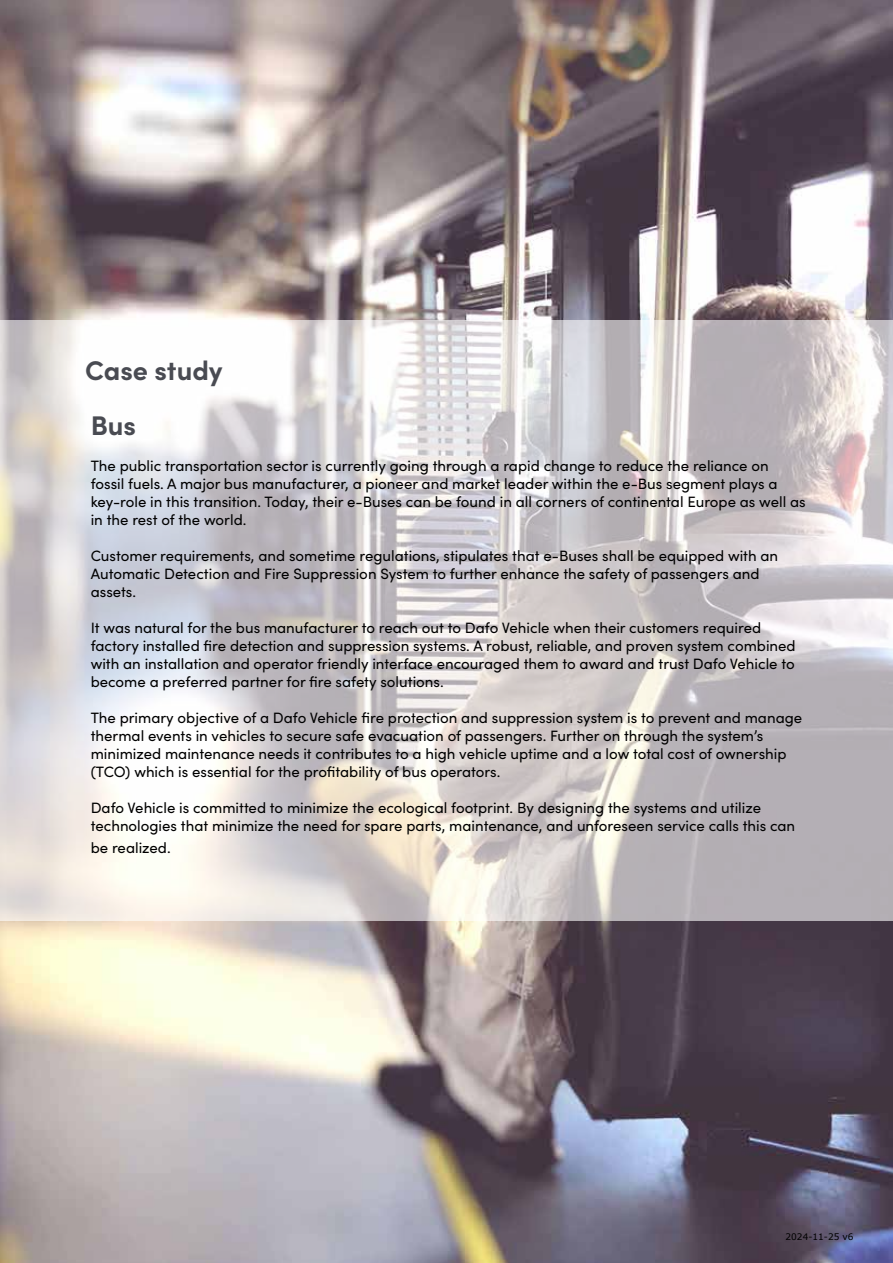
<style>
.page{position:relative;width:893px;height:1263px;background:#fff}
.page>*{position:absolute;margin:0;border:0;box-sizing:border-box;transform-origin:0 0}
.t1{font:700 27px/55.5px "Sofia Pro";color:#494b52}
.t2{font:15px/18px "Sofia Pro";color:#000}
.t3{font:9px "Verdana";color:#000}
</style>
<div class="page">
<img style="left:0;top:0;width:893px;height:1263px">
<svg style="left:0;top:320px;width:893px;height:600px"></svg>
<h1 class="t1" style="left:85px;top:340px;width:139px">Case study<br>Bus</h1>
<p class="t2" style="left:91px;top:456px;width:717px">The public transportation sector is currently going through a rapid change to reduce the reliance on fossil fuels. A major bus manufacturer, a pioneer and market leader within the e-Bus segment plays a key-role in this transition. Today, their e-Buses can be found in all corners of continental Europe as well as in the rest of the world.</p>
<p class="t2" style="left:91px;top:546px;width:689px">Customer requirements, and sometime regulations, stipulates that e-Buses shall be equipped with an<br>Automatic Detection and Fire Suppression System to further enhance the safety of passengers and assets.</p>
<p class="t2" style="left:91px;top:618px;width:706px">It was natural for the bus manufacturer to reach out to Dafo Vehicle when their customers required factory installed fire detection and suppression systems. A robust, reliable, and proven system combined with an installation and operator friendly interface encouraged them to award and trust Dafo Vehicle to become a preferred partner for fire safety solutions.</p>
<p class="t2" style="left:91px;top:708px;width:713px">The primary objective of a Dafo Vehicle fire protection and suppression system is to prevent and manage thermal events in vehicles to secure safe evacuation of passengers. Further on through the system’s minimized maintenance needs it contributes to a high vehicle uptime and a low total cost of ownership (TCO) which is essential for the profitability of bus operators.</p>
<p class="t2" style="left:91px;top:798px;width:706px">Dafo Vehicle is committed to minimize the ecological footprint. By designing the systems and utilize technologies that minimize the need for spare parts, maintenance, and unforeseen service calls this can</p>
<p class="t2" style="left:91px;top:838px;width:82px">be realized.</p>
<p class="t3" style="left:785px;top:1230px;width:70px">2024-11-25 v6</p>
</div>
